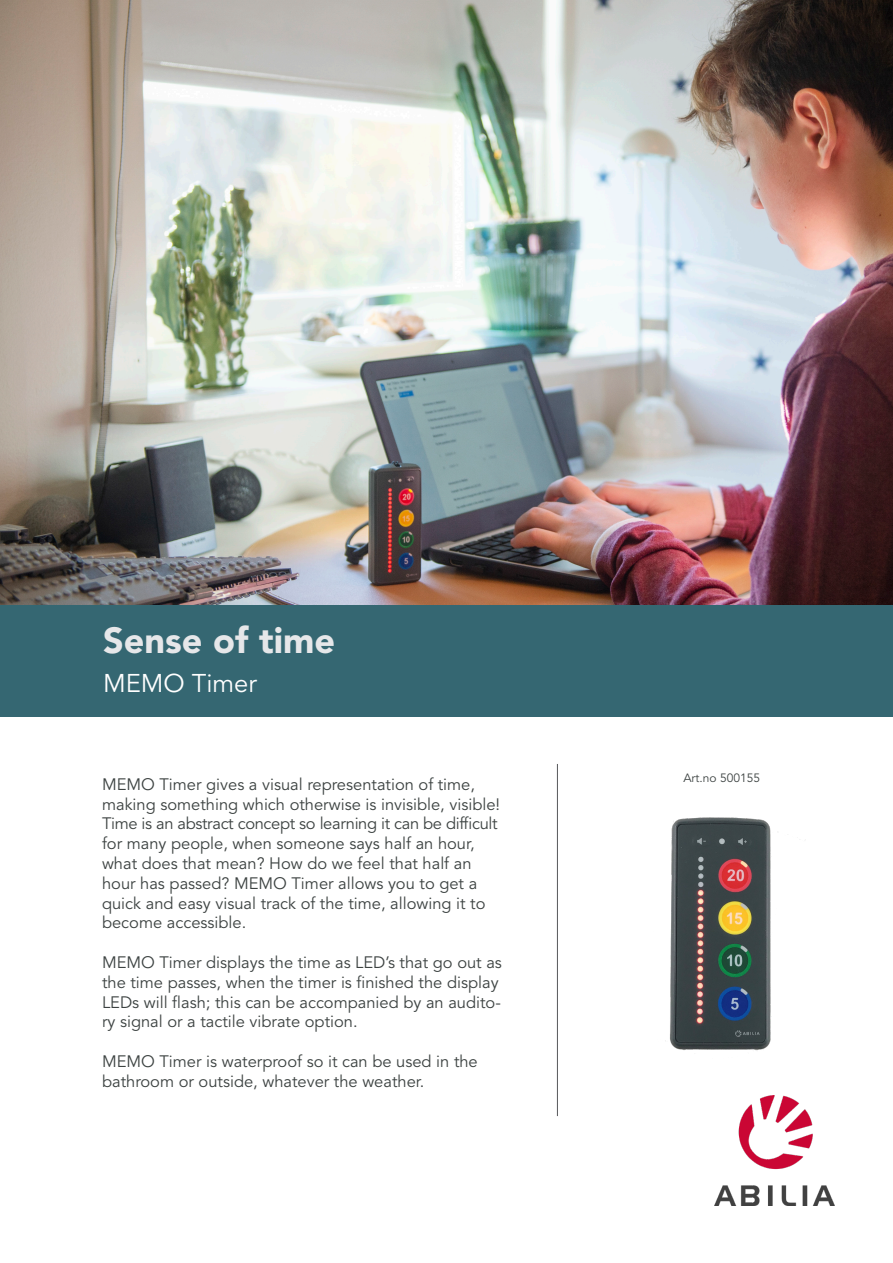
<style>
.page{position:relative;width:893px;height:1263px;background:#fff}
.page>*{position:absolute;margin:0;border:0;box-sizing:border-box;transform-origin:0 0}
.t1{font:900 36px "Avenir LT Std";color:#e6e7e9}
.t2{font:25.5px "Avenir LT Std";color:#fff}
.t3{font:16.5px/19.8px "Avenir LT Std";color:#3c4241}
.t4{font:12px "Avenir LT Std";color:#3c4241}
</style>
<div class="page">
<img style="left:0;top:0;width:893px;height:606px">
<img style="left:714px;top:1095px;width:120px;height:110px">
<img style="left:665px;top:817px;width:107px;height:234px">
<div style="left:0;top:606px;width:892px;height:111px;background:#356772"></div>
<hr style="left:557px;top:764px;width:1px;height:352px;background:#57585a">
<h1 class="t1" style="left:103px;top:619px;width:233px">Sense of time</h1>
<h2 class="t2" style="left:103px;top:669px;width:155px">MEMO Timer</h2>
<p class="t3" style="left:102px;top:775px;width:400px">MEMO Timer gives a visual representation of time, making something which otherwise is invisible, visible!<br>Time is an abstract concept so learning it can be difficult for many people, when someone says half an hour, what does that mean? How do we feel that half an hour has passed? MEMO Timer allows you to get a quick and easy visual track of the time, allowing it to become accessible.</p>
<p class="t3" style="left:102px;top:953px;width:401px">MEMO Timer displays the time as LED’s that go out as the time passes, when the timer is finished the display LEDs will flash; this can be accompanied by an audito&shy;ry signal or a tactile vibrate option.</p>
<p class="t3" style="left:102px;top:1052px;width:377px">MEMO Timer is waterproof so it can be used in the bathroom or outside, whatever the weather.</p>
<p class="t4" style="left:683px;top:771px;width:78px">Art.no 500155</p>
</div>
